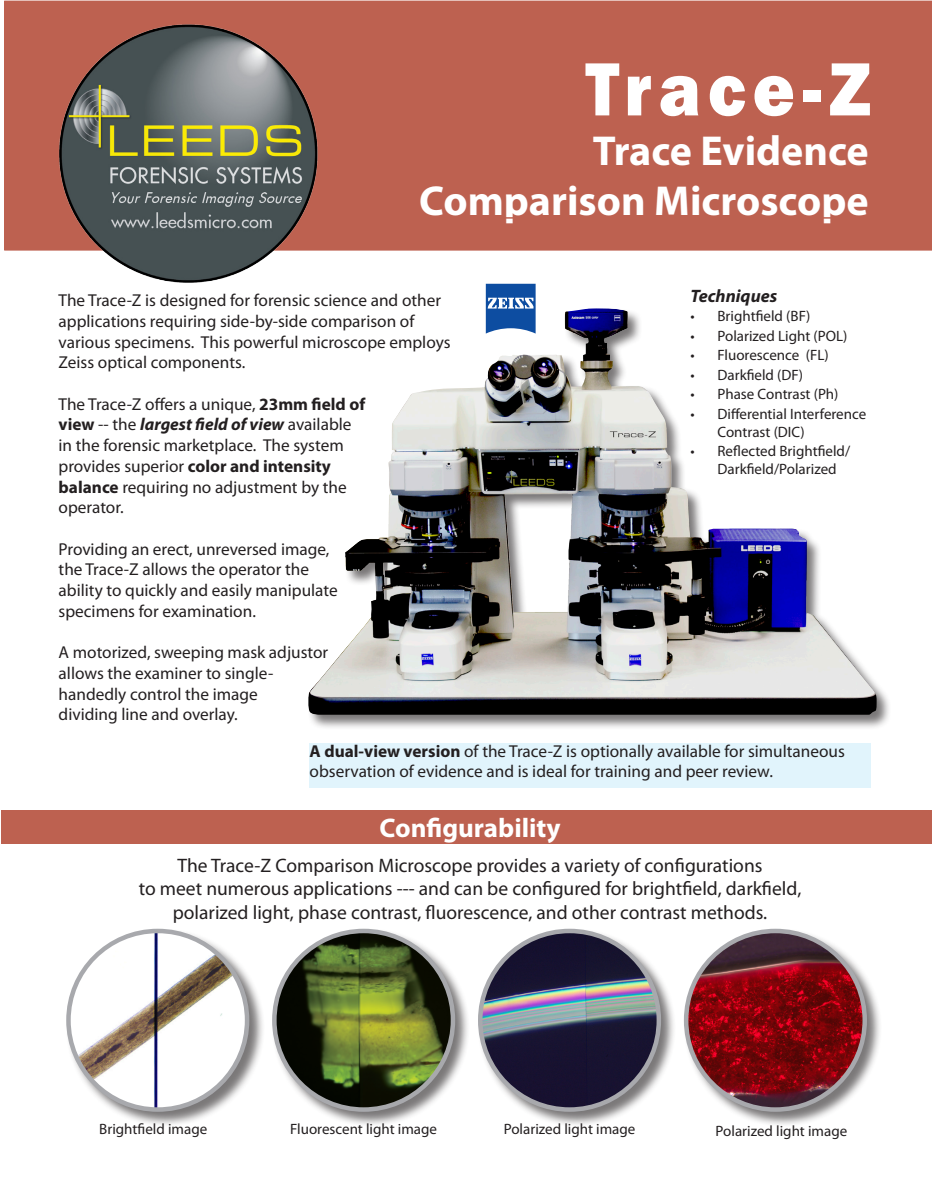
<style>
.page{position:relative;width:932px;height:1202px;background:#fff}
.page>*{position:absolute;margin:0;border:0;box-sizing:border-box;transform-origin:0 0}
.t1{font:800 78px "Franklin Gothic";letter-spacing:.1em;color:#fff;scale:.92 1}
.t2{font:700 42px "Myriad Pro";color:#fff}
.t3{font:700 27px "Myriad Pro";color:#fff}
.t4{font:19.5px/23.4px "Myriad Pro";color:#231f20;text-align:center}
.t5{font:italic 700 18px "Myriad Pro";color:#231f20}
.t6{font:17.25px/20.7px "Myriad Pro";color:#231f20}
.t7{font:15px/18px "Myriad Pro";color:#231f20}
.s1{font-weight:700}
.s2{font-weight:700;font-style:italic}
</style>
<div class="page">
<svg style="left:485px;top:283px;width:51px;height:24px"></svg>
<div style="left:4px;top:1px;width:928px;height:249px;background:#bd6150"></div>
<div style="left:417px;top:132px;width:453px;height:87px;border:2px solid #bd6150"></div>
<div style="left:307px;top:307px;width:585px;height:423px;background:#231f20;opacity:.6"></div>
<img style="left:308px;top:308px;width:568px;height:406px">
<div style="left:65px;top:928px;width:200px;height:199px;background:#231f20;opacity:.6"></div>
<img style="left:68px;top:931px;width:179px;height:178px;border-radius:89px">
<div style="left:66px;top:928px;width:183px;height:183px;border:4px solid #a8a9ad;border-radius:50%"></div>
<div style="left:477px;top:928px;width:199px;height:199px;background:#231f20;opacity:.6"></div>
<img style="left:480px;top:931px;width:178px;height:178px;border-radius:89px">
<div style="left:478px;top:928px;width:183px;height:183px;border:4px solid #a8a9ad;border-radius:50%"></div>
<div style="left:271px;top:928px;width:199px;height:199px;background:#231f20;opacity:.6"></div>
<img style="left:274px;top:931px;width:179px;height:178px;border-radius:89px">
<div style="left:272px;top:928px;width:183px;height:183px;border:4px solid #a8a9ad;border-radius:50%"></div>
<div style="left:683px;top:928px;width:199px;height:199px;background:#231f20;opacity:.6"></div>
<img style="left:686px;top:931px;width:178px;height:178px;border-radius:89px">
<div style="left:684px;top:928px;width:183px;height:183px;border:4px solid #a8a9ad;border-radius:50%"></div>
<img style="left:56px;top:20px;width:264px;height:263px">
<div style="left:1px;top:810px;width:931px;height:33px;background:#bd6150"></div>
<div style="left:309px;top:744px;width:562px;height:44px;background:#e1f4fc"></div>
<p class="t1" style="left:585px;top:39px;width:312px">Trace-Z</p>
<p class="t2" style="left:593px;top:123px;width:277px">Trace Evidence</p>
<p class="t2" style="left:419px;top:173px;width:451px">Comparison Microscope</p>
<p class="t6" style="left:59px;top:290px;width:393px">The Trace-Z is designed for forensic science and other applications requiring side-by-side comparison of various specimens. This powerful microscope employs Zeiss optical components.</p>
<p class="t6" style="left:59px;top:393px;width:308px">The Trace-Z offers a unique, <span class="s1">23mm field of view</span> -- the <span class="s2">largest field of view</span> available in the forensic marketplace. The system provides superior <span class="s1">color and intensity balance</span> requiring no adjustment by the operator.</p>
<p class="t6" style="left:59px;top:538px;width:281px">Providing an erect, unreversed image, the Trace-Z allows the operator the ability to quickly and easily manipulate specimens for examination.</p>
<p class="t6" style="left:59px;top:642px;width:271px">A motorized, sweeping mask adjustor allows the examiner to single&shy;handedly control the image<br>dividing line and overlay.</p>
<p class="t5" style="left:690px;top:284px;width:88px">Techniques</p>
<p class="t7" style="left:690px;top:307px;width:121px">• Brightfield (BF)</p>
<p class="t7" style="left:690px;top:326px;width:158px">• Polarized Light (POL)</p>
<p class="t7" style="left:690px;top:346px;width:140px">• Fluorescence (FL)</p>
<p class="t7" style="left:690px;top:365px;width:114px">• Darkfield (DF)</p>
<p class="t7" style="left:690px;top:385px;width:149px">• Phase Contrast (Ph)</p>
<p class="t7" style="left:717px;top:404px;width:150px;text-indent:-27px">• Differential Interference<br>Contrast (DIC)</p>
<p class="t7" style="left:717px;top:442px;width:134px;text-indent:-27px">• Reflected Brightfield/<br>Darkfield/Polarized</p>
<p class="t6" style="left:309px;top:740px;width:537px"><span class="s1">A dual-view version</span> of the Trace-Z is optionally available for simultaneous observation of evidence and is ideal for training and peer review.</p>
<p class="t3" style="left:379px;top:809px;width:183px">Configurability</p>
<p class="t4" style="left:139px;top:853px;width:664px">The Trace-Z Comparison Microscope provides a variety of configurations<br>to meet numerous applications --- and can be configured for brightfield, darkfield, polarized light, phase contrast, fluorescence, and other contrast methods.</p>
<p class="t7" style="left:99px;top:1120px;width:109px">Brightfield image</p>
<p class="t7" style="left:290px;top:1120px;width:148px">Fluorescent light image</p>
<p class="t7" style="left:503px;top:1120px;width:133px">Polarized light image</p>
<p class="t7" style="left:715px;top:1121px;width:133px">Polarized light image</p>
</div>
